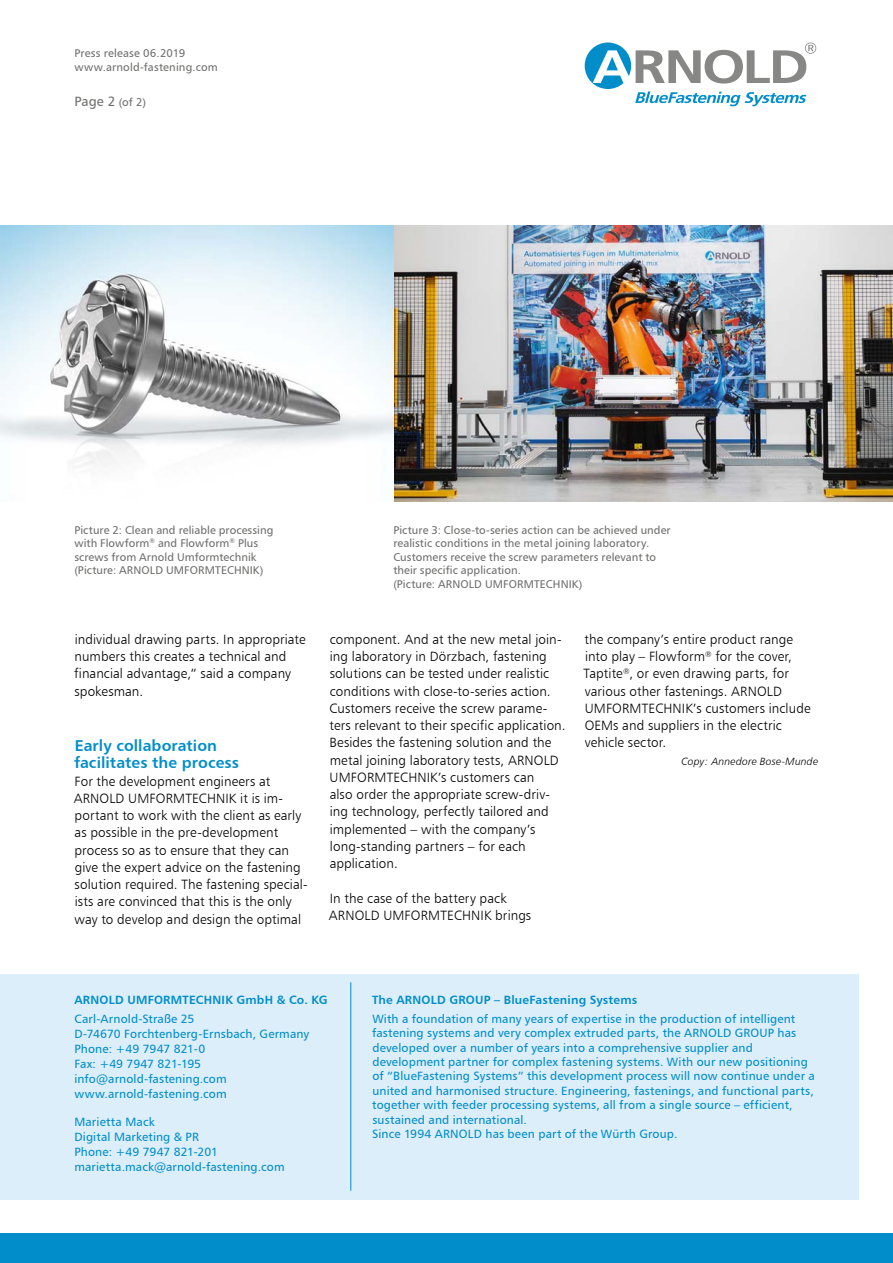
<style>
.page{position:relative;width:893px;height:1263px;background:#fff}
.page>*{position:absolute;margin:0;border:0;box-sizing:border-box;transform-origin:0 0}
.t1{font:15.75px/17.2px "Humanist 777 BT Bold B";color:#008dca}
.t2{font:13.5px/17.2px "Humanist 777 BT Light B";letter-spacing:.005em;color:#000}
.t3{font:13.5px "Humanist 777 BT Roman B";color:#6f6f6e}
.t4{font:12px/14.4px "Humanist 777 BT Roman B";letter-spacing:.01em;color:#008dca}
.t5{font:12px "Humanist 777 BT Bold B";letter-spacing:.02em;color:#008dca}
.t6{font:11.25px/13.5px "Humanist 777 BT Roman B";letter-spacing:.005em;color:#6f6f6e}
.t7{font:10.5px "Humanist 777 BT Light Italic B";letter-spacing:.02em;color:#000}
.s1{font-size:11.25px}
</style>
<div class="page">
<div style="left:0;top:1233px;width:893px;height:30px;background:#008dca"></div>
<div style="left:0;top:974px;width:859px;height:225px;background:#dceef9"></div>
<svg style="left:585px;top:43px;width:231px;height:63px"></svg>
<hr style="left:350px;top:982px;width:1px;height:209px;background:#008dca">
<img style="left:0;top:225px;width:893px;height:277px">
<p class="t6" style="left:74px;top:47px;width:145px">Press release 06.2019 www.arnold-fastening.com</p>
<p class="t3" style="left:74px;top:93px;width:73px">Page 2 <span class="s1">(of 2)</span></p>
<p class="t6" style="left:74px;top:523px;width:200px">Picture 2: Clean and reliable processing with Flowform<sup>®</sup> and Flowform<sup>®</sup> Plus screws from Arnold Umformtechnik (Picture: ARNOLD UMFORMTECHNIK)</p>
<p class="t6" style="left:393px;top:523px;width:279px">Picture 3: Close-to-series action can be achieved under realistic conditions in the metal joining laboratory.<br>Customers receive the screw parameters relevant to their specific application.<br>(Picture: ARNOLD UMFORMTECHNIK)</p>
<p class="t2" style="left:74px;top:630px;width:233px">individual drawing parts. In appropriate numbers this creates a technical and financial advantage,“ said a company spokesman.</p>
<p class="t1" style="left:74px;top:737px;width:166px">Early collaboration facilitates the process</p>
<p class="t2" style="left:74px;top:772px;width:235px">For the development engineers at ARNOLD UMFORMTECHNIK it is im&shy;portant to work with the client as early as possible in the pre-development process so as to ensure that they can give the expert advice on the fastening solution required. The fastening special&shy;ists are convinced that this is the only way to develop and design the optimal</p>
<p class="t2" style="left:329px;top:630px;width:238px">component. And at the new metal join&shy;ing laboratory in Dörzbach, fastening solutions can be tested under realistic conditions with close-to-series action.<br>Customers receive the screw parame&shy;ters relevant to their specific application.<br>Besides the fastening solution and the metal joining laboratory tests, ARNOLD UMFORMTECHNIK’s customers can<br>also order the appropriate screw-driv&shy;ing technology, perfectly tailored and implemented – with the company’s long-standing partners – for each application.</p>
<p class="t2" style="left:329px;top:889px;width:204px">In the case of the battery pack<br>ARNOLD UMFORMTECHNIK brings</p>
<p class="t2" style="left:584px;top:630px;width:228px">the company’s entire product range into play – Flowform<sup>®</sup> for the cover,<br>Taptite<sup>®</sup>, or even drawing parts, for various other fastenings. ARNOLD<br>UMFORMTECHNIK’s customers include<br>OEMs and suppliers in the electric vehicle sector.</p>
<p class="t7" style="left:682px;top:754px;width:138px">Copy: Annedore Bose-Munde</p>
<p class="t5" style="left:74px;top:992px;width:255px">ARNOLD UMFORMTECHNIK GmbH &amp; Co. KG</p>
<p class="t4" style="left:74px;top:1011px;width:236px;line-height:15px">Carl-Arnold-Straße 25<br>D-74670 Forchtenberg-Ernsbach, Germany<br>Phone: +49 7947 821-0<br>Fax: +49 7947 821-195 info@arnold-fastening.com www.arnold-fastening.com</p>
<p class="t4" style="left:74px;top:1114px;width:212px;line-height:15px">Marietta Mack<br>Digital Marketing &amp; PR<br>Phone: +49 7947 821-201 marietta.mack@arnold-fastening.com</p>
<p class="t5" style="left:372px;top:992px;width:267px">The ARNOLD GROUP – BlueFastening Systems</p>
<p class="t4" style="left:372px;top:1011px;width:444px">With a foundation of many years of expertise in the production of intelligent fastening systems and very complex extruded parts, the ARNOLD GROUP has developed over a number of years into a comprehensive supplier and development partner for complex fastening systems. With our new positioning of “BlueFastening Systems” this development process will now continue under a united and harmonised structure. Engineering, fastenings, and functional parts, together with feeder processing systems, all from a single source – efficient, sustained and international.<br>Since 1994 ARNOLD has been part of the Würth Group.</p>
</div>
